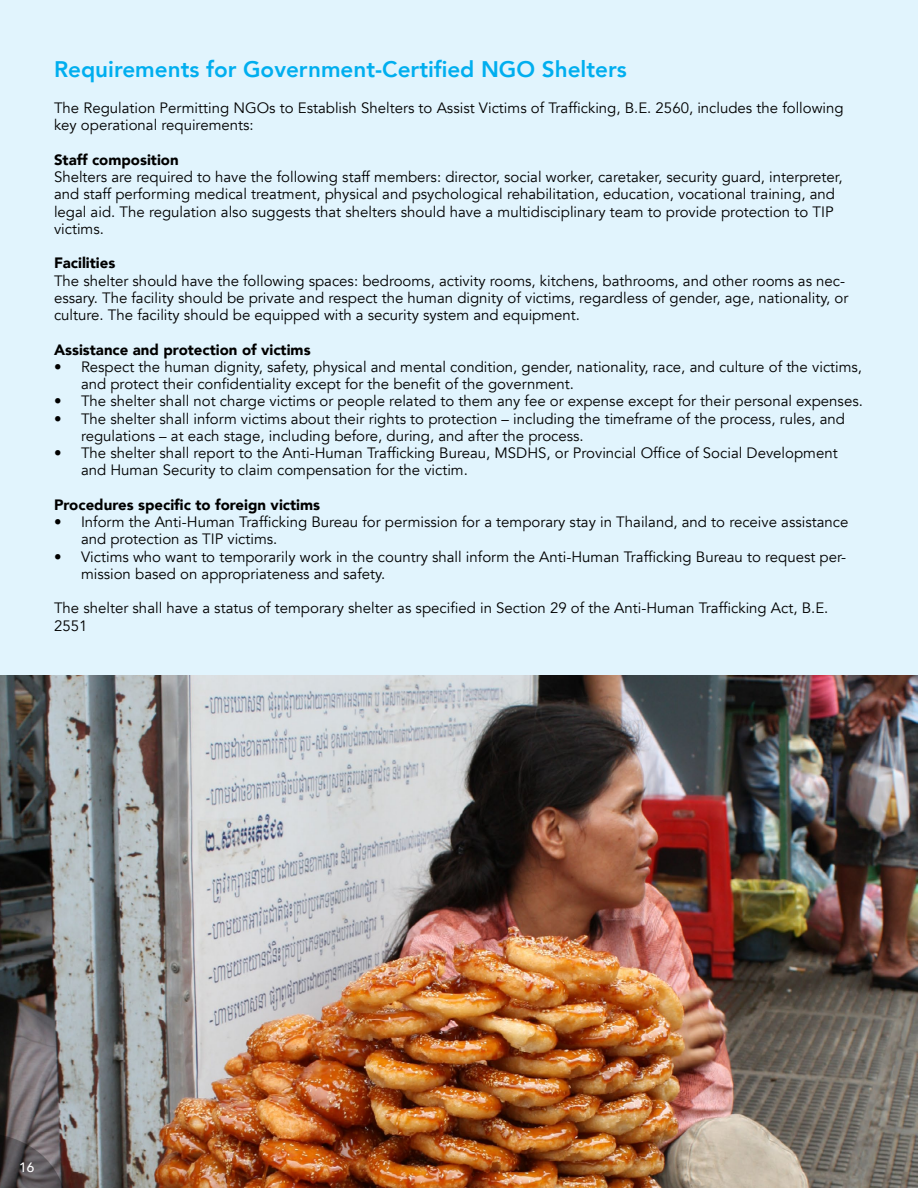
<style>
.page{position:relative;width:918px;height:1188px;background:#fff}
.page>*{position:absolute;margin:0;border:0;box-sizing:border-box;transform-origin:0 0}
.t1{font:800 22.5px "Avenir";color:#00aeef}
.t2{font:15px/17.2px "Avenir";color:#000}
.t3{font:900 15px "Avenir";color:#000}
.t4{font:500 13.5px "Avenir";color:#fff}
</style>
<div class="page">
<div style="left:0;top:0;width:918px;height:698px;background:#e1f4fd"></div>
<img style="left:0;top:675px;width:918px;height:513px">
<svg style="left:0;top:1131px;width:72px;height:57px;background:#5e5557"></svg>
<h1 class="t1" style="left:54px;top:51px;width:574px">Requirements for Government-Certified NGO Shelters</h1>
<p class="t2" style="left:54px;top:100px;width:791px">The Regulation Permitting NGOs to Establish Shelters to Assist Victims of Trafficking, B.E. 2560, includes the following key operational requirements:</p>
<p class="t3" style="left:54px;top:147px;width:126px">Staff composition</p>
<p class="t2" style="left:54px;top:169px;width:790px">Shelters are required to have the following staff members: director, social worker, caretaker, security guard, interpreter, and staff performing medical treatment, physical and psychological rehabilitation, education, vocational training, and legal aid. The regulation also suggests that shelters should have a multidisciplinary team to provide protection to TIP victims.</p>
<p class="t3" style="left:54px;top:250px;width:63px">Facilities</p>
<p class="t2" style="left:54px;top:272px;width:796px">The shelter should have the following spaces: bedrooms, activity rooms, kitchens, bathrooms, and other rooms as nec&shy;essary. The facility should be private and respect the human dignity of victims, regardless of gender, age, nationality, or culture. The facility should be equipped with a security system and equipment.</p>
<p class="t3" style="left:54px;top:337px;width:258px">Assistance and protection of victims</p>
<p class="t2" style="left:81px;top:358px;width:783px;text-indent:-27px">• Respect the human dignity, safety, physical and mental condition, gender, nationality, race, and culture of the victims, and protect their confidentiality except for the benefit of the government.</p>
<p class="t2" style="left:54px;top:393px;width:810px">• The shelter shall not charge victims or people related to them any fee or expense except for their personal expenses.</p>
<p class="t2" style="left:81px;top:410px;width:765px;text-indent:-27px">• The shelter shall inform victims about their rights to protection – including the timeframe of the process, rules, and regulations – at each stage, including before, during, and after the process.</p>
<p class="t2" style="left:81px;top:445px;width:758px;text-indent:-27px">• The shelter shall report to the Anti-Human Trafficking Bureau, MSDHS, or Provincial Office of Social Development and Human Security to claim compensation for the victim.</p>
<p class="t3" style="left:54px;top:492px;width:268px">Procedures specific to foreign victims</p>
<p class="t2" style="left:81px;top:514px;width:769px;text-indent:-27px">• Inform the Anti-Human Trafficking Bureau for permission for a temporary stay in Thailand, and to receive assistance and protection as TIP victims.</p>
<p class="t2" style="left:81px;top:548px;width:767px;text-indent:-27px">• Victims who want to temporarily work in the country shall inform the Anti-Human Trafficking Bureau to request per&shy;mission based on appropriateness and safety.</p>
<p class="t2" style="left:54px;top:600px;width:776px">The shelter shall have a status of temporary shelter as specified in Section 29 of the Anti-Human Trafficking Act, B.E.<br>2551</p>
<p class="t4" style="left:19px;top:1156px;width:17px">16</p>
</div>
